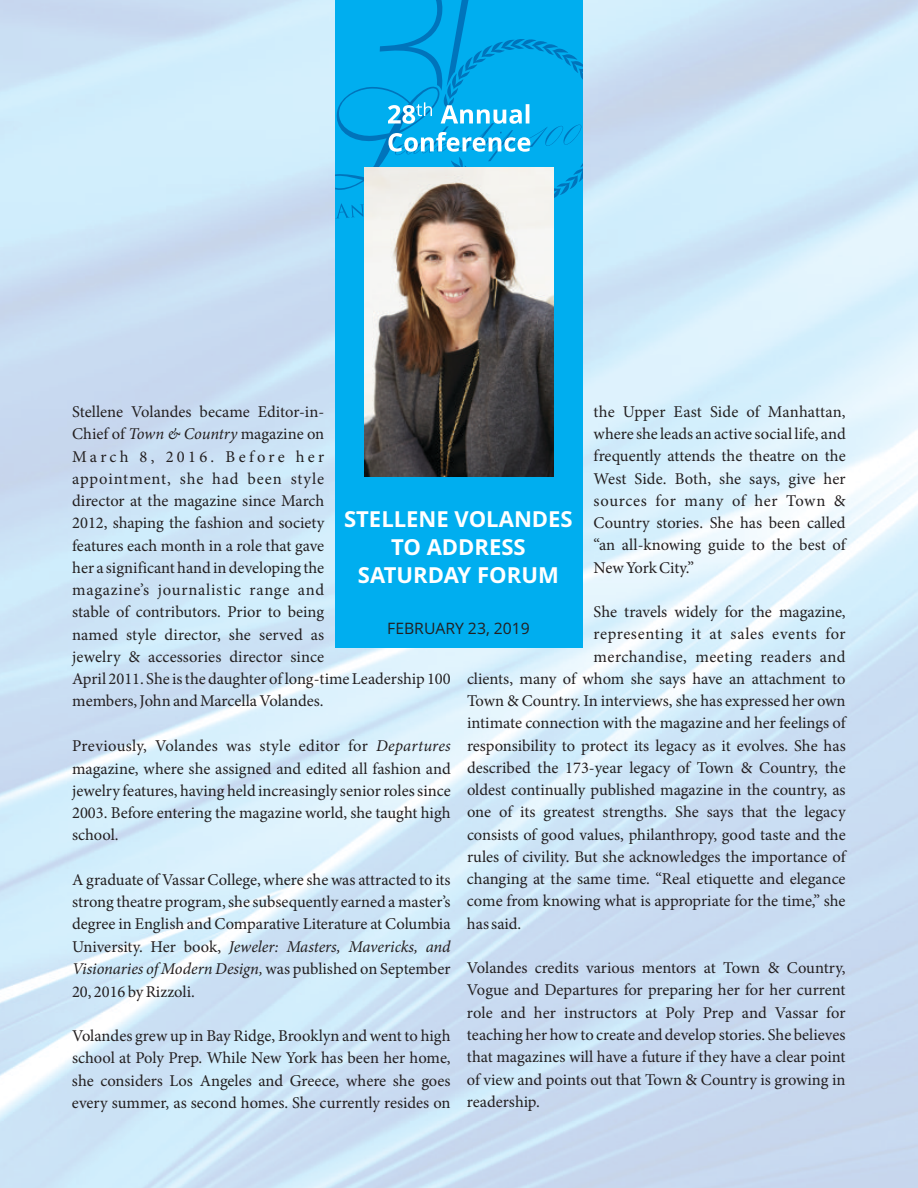
<style>
.page{position:relative;width:918px;height:1188px;background:#fff}
.page>*{position:absolute;margin:0;border:0;box-sizing:border-box;transform-origin:0 0}
.t1{font:700 22.05px/27.9px "Open Sans";color:#fff;text-align:center}
.t2{font:16.5px/22.2px "Minion Pro";color:#231f20;text-align:justify}
.t3{font:16.5px "Minion Pro";letter-spacing:.035em;color:#231f20}
.t4{font:16.5px "Minion Pro";letter-spacing:.025em;color:#231f20}
.t5{font:15.75px "Open Sans";color:#231f20}
.s1{font-style:italic}
</style>
<div class="page">
<div style="left:335px;top:0;width:248px;height:648px;background:#00aeef"></div>
<svg style="left:335px;top:0;width:248px;height:231px"></svg>
<img style="left:365px;top:167px;width:188px;height:310px">
<p class="t2" style="left:72px;top:402px;width:380px;text-align:left">Stellene Volandes became Editor-in-<br>Chief of <span class="s1">Town &amp; Country</span> magazine on<br>March 8, 2016. Before her<br>appointment, she had been style<br>director at the magazine since March<br>2012, shaping the fashion and society<br>features each month in a role that gave<br>her a significant hand in developing the<br>magazine’s journalistic range and<br>stable of contributors. Prior to being<br>named style director, she served as<br>jewelry &amp; accessories director since<br>April 2011. She is the daughter of long-time Leadership 100 members, John and Marcella Volandes.</p>
<p class="t2" style="left:72px;top:736px;width:380px">Previously, Volandes was style editor for <span class="s1">Departures </span>magazine, where she assigned and edited all fashion and jewelry features, having held increasingly senior roles since 2003. Before entering the magazine world, she taught high school.</p>
<p class="t2" style="left:72px;top:870px;width:380px">A graduate of Vassar College, where she was attracted to its strong theatre program, she subsequently earned a master’s degree in English and Comparative Literature at Columbia University. Her book, <span class="s1">Jeweler: Masters, Mavericks, and Visionaries of Modern Design,</span> was published on September 20, 2016 by Rizzoli.</p>
<p class="t2" style="left:72px;top:1026px;width:380px">Volandes grew up in Bay Ridge, Brooklyn and went to high school at Poly Prep. While New York has been her home, she considers Los Angeles and Greece, where she goes every summer, as second homes. She currently resides on</p>
<p class="t2" style="left:594px;top:402px;width:254px">the Upper East Side of Manhattan, where she leads an active social life, and frequently attends the theatre on the West Side. Both, she says, give her sources for many of her Town &amp; Country stories. She has been called “an all-knowing guide to the best of New York City.”</p>
<p class="t2" style="left:594px;top:602px;width:254px">She travels widely for the magazine,</p>
<p class="t3" style="left:594px;top:627px;width:254px">representing it at sales events for</p>
<p class="t4" style="left:594px;top:650px;width:254px">merchandise, meeting readers and</p>
<p class="t2" style="left:467px;top:669px;width:380px">clients, many of whom she says have an attachment to</p>
<p class="t2" style="left:467px;top:691px;width:380px">Town &amp; Country. In interviews, she has expressed her own</p>
<p class="t2" style="left:467px;top:714px;width:380px">intimate connection with the magazine and her feelings of</p>
<p class="t2" style="left:467px;top:736px;width:380px">responsibility to protect its legacy as it evolves. She has</p>
<p class="t2" style="left:467px;top:758px;width:380px">described the 173-year legacy of Town &amp; Country, the</p>
<p class="t2" style="left:467px;top:780px;width:380px">oldest continually published magazine in the country, as</p>
<p class="t2" style="left:467px;top:803px;width:380px">one of its greatest strengths. She says that the legacy</p>
<p class="t2" style="left:467px;top:825px;width:380px">consists of good values, philanthropy, good taste and the</p>
<p class="t2" style="left:467px;top:847px;width:380px">rules of civility. But she acknowledges the importance of</p>
<p class="t2" style="left:467px;top:869px;width:380px">changing at the same time. “Real etiquette and elegance</p>
<p class="t2" style="left:467px;top:892px;width:380px">come from knowing what is appropriate for the time,” she</p>
<p class="t2" style="left:467px;top:914px;width:56px">has said.</p>
<p class="t2" style="left:467px;top:958px;width:380px">Volandes credits various mentors at Town &amp; Country, Vogue and Departures for preparing her for her current role and her instructors at Poly Prep and Vassar for teaching her how to create and develop stories. She believes that magazines will have a future if they have a clear point of view and points out that Town &amp; Country is growing in readership.</p>
<h1 class="t1" style="left:344px;top:507px;width:230px">STELLENE VOLANDES<br>TO ADDRESS<br>SATURDAY FORUM</h1>
<p class="t5" style="left:387px;top:622px;width:144px">FEBRUARY 23, 2019</p>
</div>
